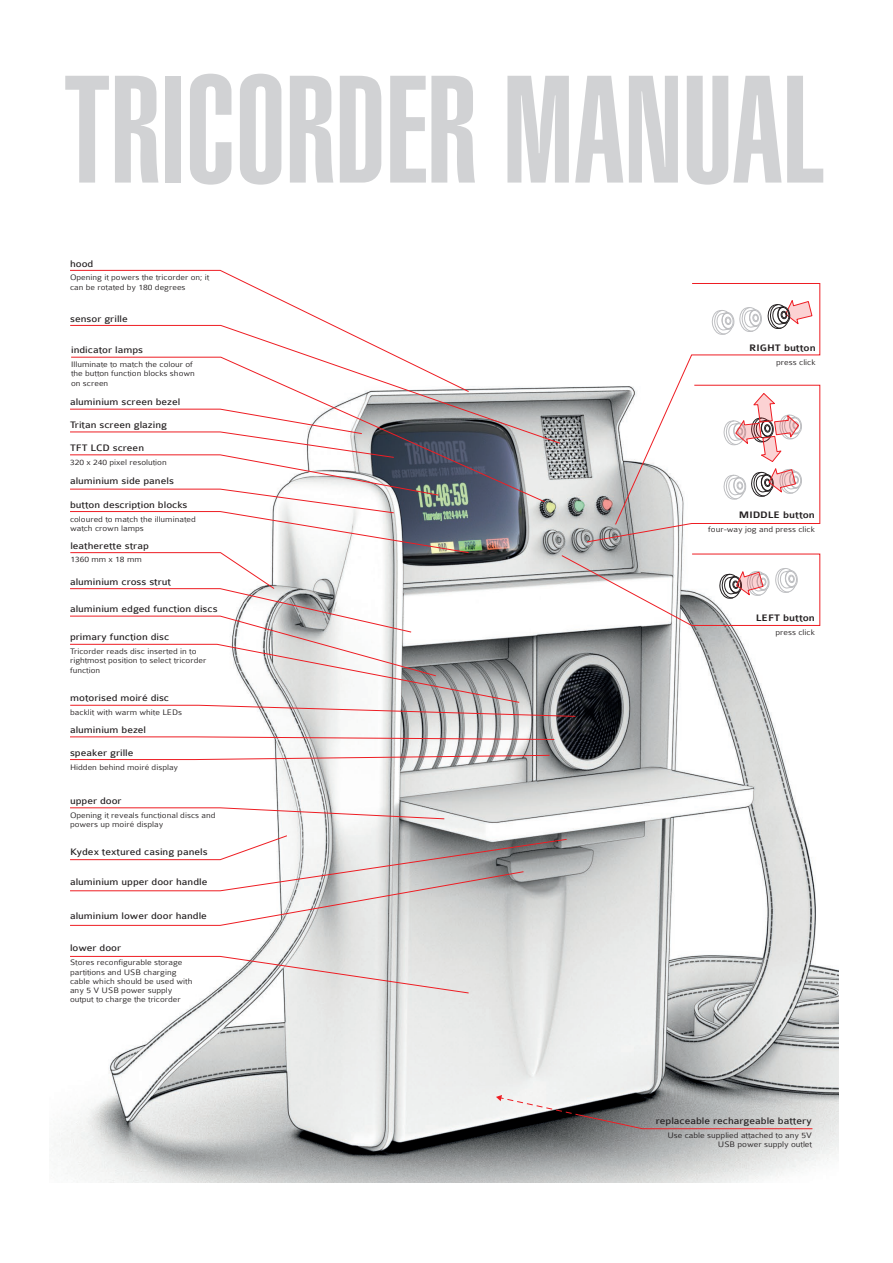
<style>
.page{position:relative;width:893px;height:1263px;background:#fff}
.page>*{position:absolute;margin:0;border:0;box-sizing:border-box;transform-origin:0 0}
.t1{font:900 extra-condensed 150px "Helvetica";color:#d1d2d4}
.t2{font:10.05px "Colaborate";color:#231f20;scale:1.13 1}
.t3{font:500 10.05px "Colaborate";color:#231f20;scale:1.13 1}
.t4{font:300 8.55px/9.3px "Colaborate";color:#231f20;scale:1.13 1}
</style>
<div class="page">
<img style="left:54px;top:339px;width:784px;height:844px">
<svg style="left:70px;top:270px;width:263px;height:55px"></svg>
<svg style="left:70px;top:807px;width:375px;height:12px"></svg>
<svg style="left:70px;top:835px;width:497px;height:91px"></svg>
<svg style="left:70px;top:956px;width:399px;height:37px"></svg>
<svg style="left:70px;top:325px;width:491px;height:60px"></svg>
<svg style="left:70px;top:736px;width:485px;height:4px"></svg>
<svg style="left:70px;top:755px;width:480px;height:5px"></svg>
<svg style="left:496px;top:1095px;width:317px;height:34px"></svg>
<svg style="left:71px;top:357px;width:474px;height:28px"></svg>
<svg style="left:615px;top:283px;width:205px;height:102px"></svg>
<svg style="left:711px;top:298px;width:102px;height:37px"></svg>
<svg style="left:70px;top:385px;width:750px;height:332px"></svg>
<h1 class="t1" style="left:63px;top:44px;width:762px">TRICORDER MANUAL</h1>
<p class="t2" style="left:70px;top:258px;width:22px">hood</p>
<p class="t4" style="left:70px;top:273px;width:125px">Opening it powers the tricorder on; it can be rotated by 180 degrees</p>
<p class="t2" style="left:70px;top:313px;width:52px">sensor grille</p>
<p class="t2" style="left:71px;top:345px;width:65px">indicator lamps</p>
<p class="t4" style="left:71px;top:360px;width:111px">Illuminate to match the colour of the button function blocks shown on screen</p>
<p class="t2" style="left:70px;top:397px;width:99px">aluminium screen bezel</p>
<p class="t2" style="left:70px;top:419px;width:87px">Tritan screen glazing</p>
<p class="t2" style="left:70px;top:442px;width:67px">TFT LCD screen</p>
<p class="t4" style="left:70px;top:457px;width:87px">320 x 240 pixel resolution</p>
<p class="t2" style="left:70px;top:476px;width:93px">aluminium side panels</p>
<p class="t2" style="left:70px;top:499px;width:105px">button description blocks</p>
<p class="t4" style="left:70px;top:514px;width:113px">coloured to match the illuminated watch crown lamps</p>
<p class="t2" style="left:70px;top:540px;width:71px">leatherette strap</p>
<p class="t4" style="left:70px;top:555px;width:65px">1360 mm x 18 mm</p>
<p class="t2" style="left:70px;top:576px;width:91px">aluminium cross strut</p>
<p class="t2" style="left:70px;top:603px;width:132px">aluminium edged function discs</p>
<p class="t2" style="left:70px;top:632px;width:89px">primary function disc</p>
<p class="t4" style="left:70px;top:647px;width:122px">Tricorder reads disc inserted in to rightmost position to select tricorder function</p>
<p class="t2" style="left:70px;top:693px;width:89px">motorised moiré disc</p>
<p class="t4" style="left:70px;top:708px;width:101px">backlit with warm white LEDs</p>
<p class="t2" style="left:70px;top:747px;width:58px">speaker grille</p>
<p class="t4" style="left:70px;top:762px;width:97px">Hidden behind moiré display</p>
<p class="t2" style="left:70px;top:724px;width:69px">aluminium bezel</p>
<p class="t2" style="left:70px;top:796px;width:47px">upper door</p>
<p class="t4" style="left:70px;top:811px;width:130px">Opening it reveals functional discs and powers up moiré display</p>
<p class="t2" style="left:70px;top:847px;width:123px">Kydex textured casing panels</p>
<p class="t2" style="left:70px;top:876px;width:123px">aluminium upper door handle</p>
<p class="t2" style="left:70px;top:911px;width:123px">aluminium lower door handle</p>
<p class="t2" style="left:70px;top:943px;width:47px">lower door</p>
<p class="t4" style="left:70px;top:958px;width:110px">Stores reconfigurable storage partitions and USB charging cable which should be used with any 5 V USB power supply output to charge the tricorder</p>
<p class="t3" style="left:749px;top:342px;width:60px">RIGHT button</p>
<p class="t4" style="left:776px;top:357px;width:36px">press click</p>
<p class="t3" style="left:739px;top:510px;width:69px">MIDDLE button</p>
<p class="t4" style="left:708px;top:525px;width:96px">four-way jog and press click</p>
<p class="t3" style="left:756px;top:613px;width:54px">LEFT button</p>
<p class="t4" style="left:775px;top:628px;width:36px">press click</p>
<p class="t2" style="left:656px;top:1115px;width:140px">replaceable rechargeable battery</p>
<p class="t4" style="left:667px;top:1130px;width:130px;text-align:right">Use cable supplied attached to any 5V<br>USB power supply outlet</p>
</div>
